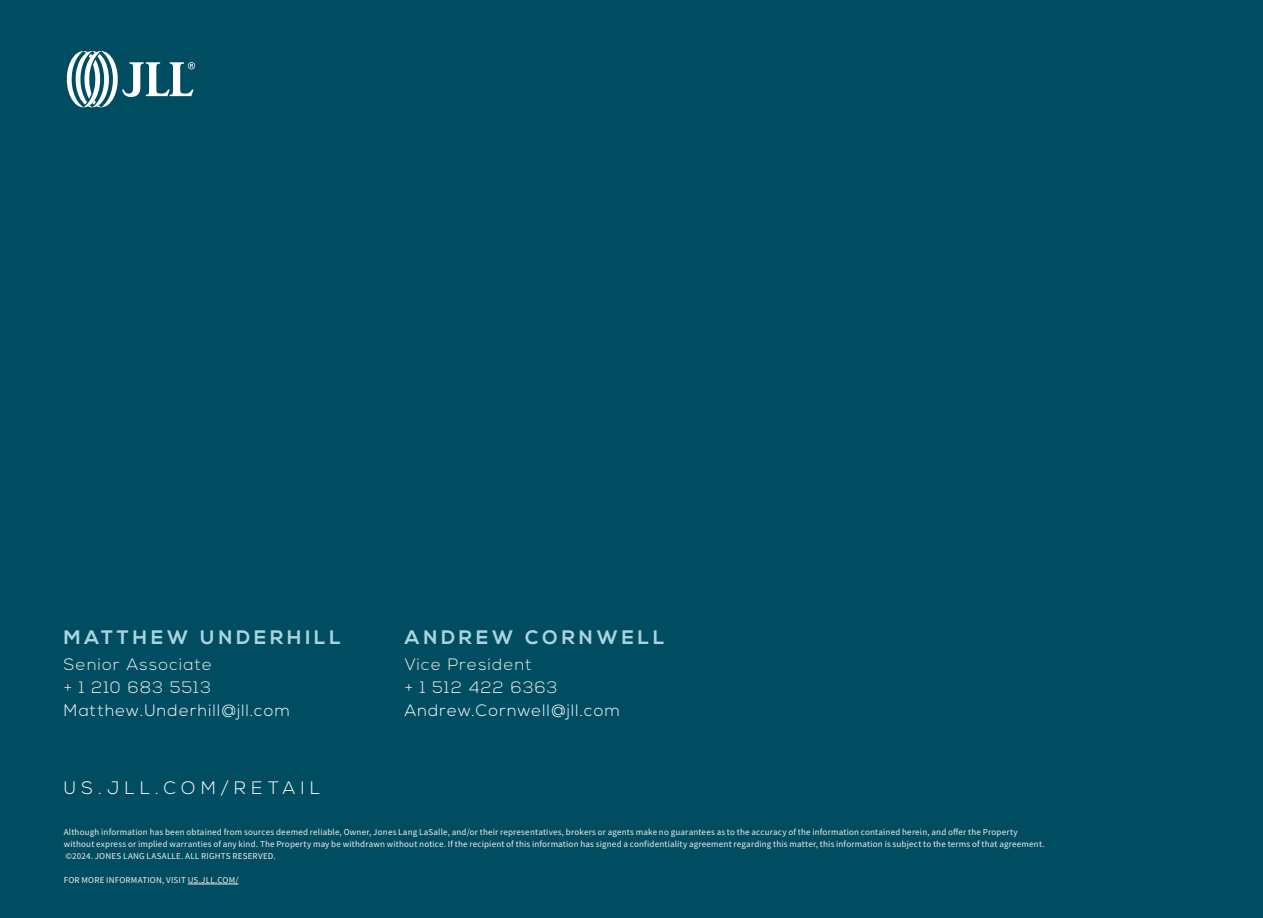
<style>
.page{position:relative;width:1263px;height:918px;background:#004d62}
.page>*{position:absolute;margin:0;border:0;box-sizing:border-box;transform-origin:0 0}
.t1{font:700 19.5px "Nexa";letter-spacing:.2em;color:#aad5df}
.t2{font:300 18px "Nexa";letter-spacing:.305em;color:#fff}
.t3{font:300 16.5px/23.4px "Nexa";letter-spacing:.075em;color:#f5efe6}
.t4{font:300 16.5px "Nexa";letter-spacing:.075em;color:#fff}
.t5{font:9px/12px "Source Sans Pro";letter-spacing:.02em;color:#f5efe6}
</style>
<div class="page">
<svg style="left:67px;top:51px;width:128px;height:56px"></svg>
<hr style="left:188px;top:884px;width:50px;height:1px;background:#f5efe6">
<h1 class="t1" style="left:64px;top:626px;width:279px">MATTHEW UNDERHILL</h1>
<h3 class="t3" style="left:64px;top:653px;width:150px">Senior Associate + 1 210 683 5513</h3>
<h3 class="t4" style="left:64px;top:701px;width:228px">Matthew.Underhill@jll.com</h3>
<h2 class="t2" style="left:64px;top:778px;width:258px">US.JLL.COM/RETAIL</h2>
<h1 class="t1" style="left:405px;top:626px;width:261px">ANDREW CORNWELL</h1>
<h3 class="t3" style="left:405px;top:653px;width:154px">Vice President<br>+ 1 512 422 6363</h3>
<h3 class="t4" style="left:405px;top:701px;width:217px">Andrew.Cornwell@jll.com</h3>
<p class="t5" style="left:64px;top:826px;width:982px">Although information has been obtained from sources deemed reliable, Owner, Jones Lang LaSalle, and/or their representatives, brokers or agents make no guarantees as to the accuracy of the information contained herein, and offer the Property without express or implied warranties of any kind. The Property may be withdrawn without notice. If the recipient of this information has signed a confidentiality agreement regarding this matter, this information is subject to the terms of that agreement. ©2024. JONES LANG LASALLE. ALL RIGHTS RESERVED.</p>
<p class="t5" style="left:64px;top:874px;width:176px">FOR MORE INFORMATION, VISIT US.JLL.COM/</p>
</div>
